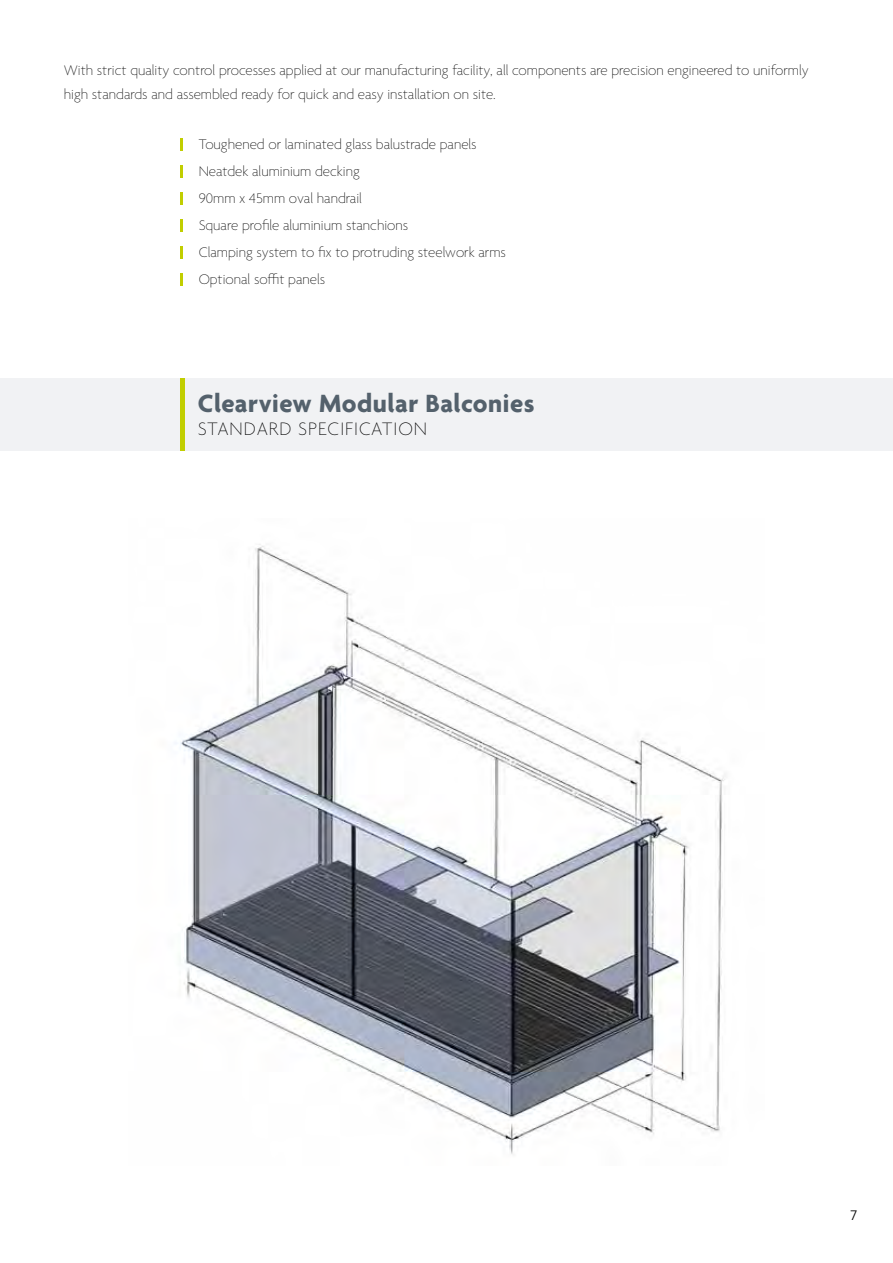
<style>
.page{position:relative;width:893px;height:1263px;background:#fff}
.page>*{position:absolute;margin:0;border:0;box-sizing:border-box;transform-origin:0 0}
.t1{font:700 27px "Agenda";letter-spacing:.02em;color:#54616c}
.t2{font:100 19.5px "Agenda";letter-spacing:.05em;color:#000}
.t3{font:100 15px/27px "Agenda";color:#000}
.t4{font:300 15px "Agenda";color:#000}
</style>
<div class="page">
<img style="left:175px;top:544px;width:551px;height:610px">
<div style="left:0;top:378px;width:893px;height:73px;background:#f1f2f4"></div>
<hr style="left:181px;top:378px;width:4px;height:73px;background:#c1ce00">
<svg style="left:181px;top:138px;width:2px;height:12px"></svg>
<svg style="left:181px;top:165px;width:2px;height:12px"></svg>
<svg style="left:181px;top:192px;width:2px;height:12px"></svg>
<svg style="left:181px;top:219px;width:2px;height:12px"></svg>
<svg style="left:181px;top:246px;width:2px;height:12px"></svg>
<svg style="left:181px;top:273px;width:2px;height:12px"></svg>
<p class="t3" style="left:64px;top:59px;width:746px;line-height:24px">With strict quality control processes applied at our manufacturing facility, all components are precision engineered to uniformly high standards and assembled ready for quick and easy installation on site.</p>
<p class="t3" style="left:199px;top:132px;width:309px">Toughened or laminated glass balustrade panels Neatdek aluminium decking<br>90mm x 45mm oval handrail<br>Square profile aluminium stanchions<br>Clamping system to fix to protruding steelwork arms Optional soffit panels</p>
<h1 class="t1" style="left:198px;top:389px;width:338px">Clearview Modular Balconies</h1>
<h2 class="t2" style="left:198px;top:418px;width:231px">STANDARD SPECIFICATION</h2>
<p class="t4" style="left:850px;top:1207px;width:8px">7</p>
</div>
